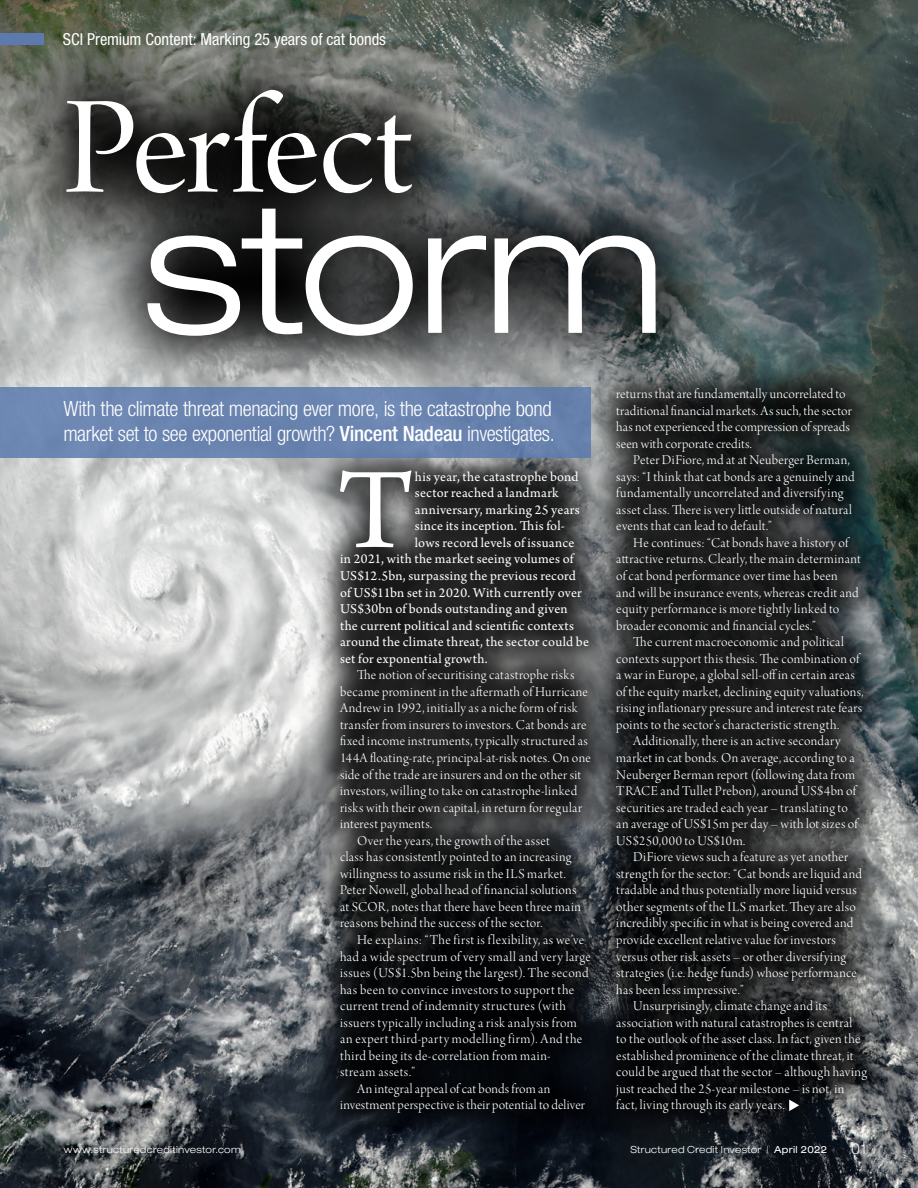
<style>
.page{position:relative;width:918px;height:1188px;background:#fff}
.page>*{position:absolute;margin:0;border:0;box-sizing:border-box;transform-origin:0 0}
.t1{font:300 expanded 181.65px "Helvetica Neue LT Pro";letter-spacing:-.01em;color:#fff}
.t2{font:147.6px "Arno Pro Display";letter-spacing:-.015em;color:#fff}
.t3{font:121.35px "Arno Pro";color:#fff}
.t4{font:300 condensed 21px "Helvetica Neue LT Pro";letter-spacing:-.02em;color:#fff}
.t5{font:condensed 16.5px "Helvetica Neue LT Pro";color:#fff}
.t6{font:300 15px "Helvetica Neue LT Pro";color:#fff}
.t7{font:14.25px/16.5px "Arno Pro Light Display";letter-spacing:.025em;color:#fff}
.t8{font:14.25px "Arno Pro";letter-spacing:.015em;color:#fff}
.t9{font:14.25px "Arno Pro Light Display";letter-spacing:.05em;color:#fff}
.t10{font:300 expanded 9.75px "Helvetica Neue LT Pro";letter-spacing:.03em;color:#fff}
.s1{font-weight:500}
.s2{font-weight:400}
</style>
<div class="page">
<img style="left:0;top:0;width:918px;height:1188px">
<div style="left:585px;top:358px;width:313px;height:786px;background:#000;opacity:.85"></div>
<div style="left:309px;top:439px;width:312px;height:705px;background:#000;opacity:.85"></div>
<svg style="left:0;top:17px;width:730px;height:393px;background:#565a59"></svg>
<div style="left:0;top:387px;width:591px;height:71px;background:#6a84b0"></div>
<svg style="left:789px;top:1100px;width:10px;height:11px"></svg>
<div style="left:0;top:33px;width:43px;height:11px;background:#5c7aae"></div>
<p class="t5" style="left:63px;top:29px;width:325px">SCI Premium Content: Marking 25 years of cat bonds</p>
<h2 class="t2" style="left:63px;top:67px;width:352px">Perfect</h2>
<h1 class="t1" style="left:143px;top:160px;width:524px">storm</h1>
<h3 class="t4" style="left:63px;top:396px;width:490px">With the climate threat menacing ever more, is the catastrophe bond</h3>
<h3 class="t4" style="left:63px;top:422px;width:493px">market set to see exponential growth? <span class="s1">Vincent Nadeau</span> investigates.</h3>
<h3 class="t3" style="left:337px;top:441px;width:79px">T</h3>
<p class="t8" style="left:415px;top:468px;width:165px">his year, the catastrophe bond</p>
<p class="t8" style="left:415px;top:485px;width:145px">sector reached a landmark</p>
<p class="t8" style="left:415px;top:501px;width:166px">anniversary, marking 25 years</p>
<p class="t8" style="left:415px;top:518px;width:151px">since its inception. This fol-</p>
<p class="t8" style="left:415px;top:534px;width:161px">lows record levels of issuance</p>
<p class="t8" style="left:340px;top:551px;width:235px">in 2021, with the market seeing volumes of</p>
<p class="t8" style="left:340px;top:568px;width:238px">US$12.5bn, surpassing the previous record</p>
<p class="t8" style="left:340px;top:584px;width:243px">of US$11bn set in 2020. With currently over</p>
<p class="t8" style="left:340px;top:601px;width:229px">US$30bn of bonds outstanding and given</p>
<p class="t8" style="left:340px;top:617px;width:236px">the current political and scientific contexts</p>
<p class="t8" style="left:340px;top:634px;width:250px">around the climate threat, the sector could be</p>
<p class="t8" style="left:340px;top:650px;width:149px">set for exponential growth.</p>
<p class="t7" style="left:357px;top:668px;width:219px">The notion of securitising catastrophe risks</p>
<p class="t7" style="left:340px;top:684px;width:250px">became prominent in the aftermath of Hurricane</p>
<p class="t7" style="left:340px;top:701px;width:239px">Andrew in 1992, initially as a niche form of risk</p>
<p class="t7" style="left:340px;top:717px;width:248px">transfer from insurers to investors. Cat bonds are</p>
<p class="t7" style="left:340px;top:734px;width:249px">fixed income instruments, typically structured as</p>
<p class="t7" style="left:340px;top:750px;width:252px">144A floating-rate, principal-at-risk notes. On one</p>
<p class="t7" style="left:340px;top:767px;width:243px">side of the trade are insurers and on the other sit</p>
<p class="t7" style="left:340px;top:784px;width:239px">investors, willing to take on catastrophe-linked</p>
<p class="t7" style="left:340px;top:800px;width:244px">risks with their own capital, in return for regular</p>
<p class="t7" style="left:340px;top:817px;width:94px">interest payments.</p>
<p class="t7" style="left:357px;top:833px;width:194px">Over the years, the growth of the asset</p>
<p class="t7" style="left:340px;top:850px;width:233px">class has consistently pointed to an increasing</p>
<p class="t7" style="left:340px;top:866px;width:227px">willingness to assume risk in the ILS market.</p>
<p class="t7" style="left:340px;top:883px;width:238px">Peter Nowell, global head of financial solutions</p>
<p class="t7" style="left:340px;top:899px;width:243px">at SCOR, notes that there have been three main</p>
<p class="t7" style="left:340px;top:916px;width:204px">reasons behind the success of the sector.</p>
<p class="t7" style="left:357px;top:932px;width:229px">He explains: “The first is flexibility, as we’ve</p>
<p class="t7" style="left:340px;top:949px;width:252px">had a wide spectrum of very small and very large</p>
<p class="t7" style="left:340px;top:966px;width:250px">issues (US$1.5bn being the largest). The second</p>
<p class="t7" style="left:340px;top:982px;width:236px">has been to convince investors to support the</p>
<p class="t7" style="left:340px;top:999px;width:227px">current trend of indemnity structures (with</p>
<p class="t7" style="left:340px;top:1015px;width:238px">issuers typically including a risk analysis from</p>
<p class="t9" style="left:340px;top:1031px;width:244px">an expert third-party modelling firm). And the</p>
<p class="t7" style="left:340px;top:1048px;width:212px">third being its de-correlation from main-</p>
<p class="t7" style="left:340px;top:1065px;width:77px">stream assets.”</p>
<p class="t7" style="left:357px;top:1081px;width:195px">An integral appeal of cat bonds from an</p>
<p class="t7" style="left:340px;top:1098px;width:246px">investment perspective is their potential to deliver</p>
<p class="t7" style="left:616px;top:387px;width:237px">returns that are fundamentally uncorrelated to traditional financial markets. As such, the sector has not experienced the compression of spreads seen with corporate credits.</p>
<p class="t7" style="left:616px;top:453px;width:240px;text-indent:17px">Peter DiFiore, md at at Neuberger Berman, says: “I think that cat bonds are a genuinely and fundamentally uncorrelated and diversifying asset class. There is very little outside of natural events that can lead to default.”</p>
<p class="t7" style="left:616px;top:535px;width:246px;text-indent:17px">He continues: “Cat bonds have a history of attractive returns. Clearly, the main determinant of cat bond performance over time has been<br>and will be insurance events, whereas credit and equity performance is more tightly linked to broader economic and financial cycles.”</p>
<p class="t7" style="left:633px;top:635px;width:212px">The current macroeconomic and political</p>
<p class="t7" style="left:616px;top:651px;width:245px">contexts support this thesis. The combination of</p>
<p class="t7" style="left:616px;top:668px;width:240px">a war in Europe, a global sell-off in certain areas</p>
<p class="t7" style="left:616px;top:684px;width:249px">of the equity market, declining equity valuations,</p>
<p class="t7" style="left:616px;top:701px;width:248px">rising inflationary pressure and interest rate fears</p>
<p class="t7" style="left:616px;top:717px;width:224px">points to the sector’s characteristic strength.</p>
<p class="t7" style="left:633px;top:734px;width:209px">Additionally, there is an active secondary</p>
<p class="t7" style="left:616px;top:750px;width:240px">market in cat bonds. On average, according to a</p>
<p class="t7" style="left:616px;top:767px;width:241px">Neuberger Berman report (following data from</p>
<p class="t7" style="left:616px;top:784px;width:241px">TRACE and Tullet Prebon), around US$4bn of</p>
<p class="t7" style="left:616px;top:800px;width:233px">securities are traded each year – translating to</p>
<p class="t7" style="left:616px;top:817px;width:243px">an average of US$15m per day – with lot sizes of</p>
<p class="t7" style="left:616px;top:833px;width:131px">US$250,000 to US$10m.</p>
<p class="t7" style="left:633px;top:850px;width:216px">DiFiore views such a feature as yet another</p>
<p class="t7" style="left:616px;top:866px;width:247px">strength for the sector: “Cat bonds are liquid and</p>
<p class="t7" style="left:616px;top:883px;width:242px">tradable and thus potentially more liquid versus</p>
<p class="t7" style="left:616px;top:899px;width:241px">other segments of the ILS market. They are also</p>
<p class="t7" style="left:616px;top:916px;width:239px">incredibly specific in what is being covered and</p>
<p class="t7" style="left:616px;top:932px;width:221px">provide excellent relative value for investors</p>
<p class="t7" style="left:616px;top:949px;width:231px">versus other risk assets – or other diversifying</p>
<p class="t7" style="left:616px;top:966px;width:242px">strategies (i.e. hedge funds) whose performance</p>
<p class="t7" style="left:616px;top:982px;width:129px">has been less impressive.”</p>
<p class="t7" style="left:633px;top:999px;width:195px">Unsurprisingly, climate change and its</p>
<p class="t7" style="left:616px;top:1015px;width:238px">association with natural catastrophes is central</p>
<p class="t7" style="left:616px;top:1032px;width:246px">to the outlook of the asset class. In fact, given the</p>
<p class="t7" style="left:616px;top:1048px;width:239px">established prominence of the climate threat, it</p>
<p class="t7" style="left:616px;top:1065px;width:252px">could be argued that the sector – although having</p>
<p class="t7" style="left:616px;top:1081px;width:230px">just reached the 25-year milestone – is not, in</p>
<p class="t7" style="left:616px;top:1098px;width:170px">fact, living through its early years.</p>
<p class="t10" style="left:64px;top:1144px;width:179px">www.structuredcreditinvestor.com</p>
<p class="t10" style="left:630px;top:1144px;width:198px">Structured Credit Investor | <span class="s2">April 2022</span></p>
<p class="t6" style="left:852px;top:1139px;width:18px">01</p>
</div>
